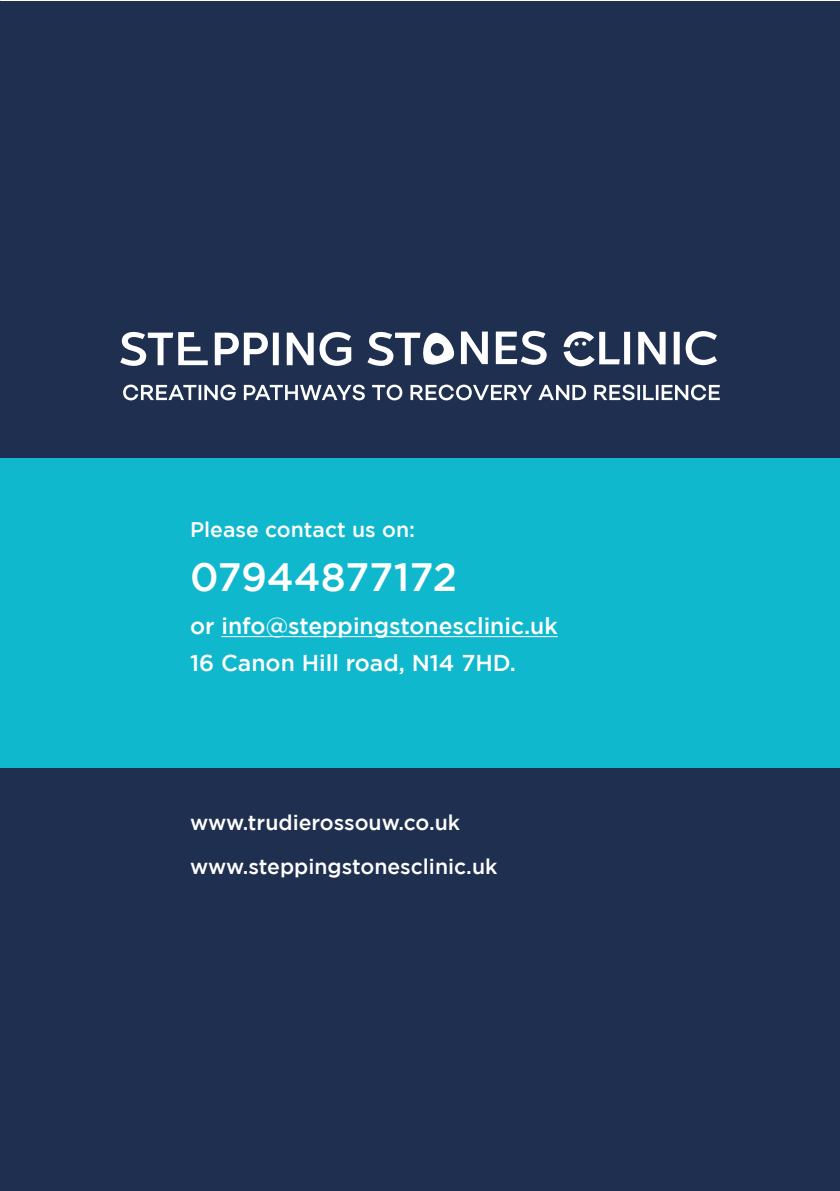
<style>
.page{position:relative;width:840px;height:1191px;background:#fff}
.page>*{position:absolute;margin:0;border:0;box-sizing:border-box;transform-origin:0 0}
.t1{font:500 39.4px "Gotham";color:#fff}
.t2{font:500 23px "Gotham";color:#fff}
.t3{font:500 21.2px "Gotham";color:#fff}
</style>
<div class="page">
<div style="left:0;top:2px;width:839px;height:1189px;background:#1f2f4f"></div>
<div style="left:0;top:458px;width:839px;height:309px;background:#0fb8cd"></div>
<hr style="left:221px;top:636px;width:336px;height:1px;background:#fff">
<svg style="left:123px;top:384px;width:596px;height:16px"></svg>
<svg style="left:215px;top:332px;width:136px;height:34px"></svg>
<svg style="left:460px;top:330px;width:86px;height:35px"></svg>
<svg style="left:120px;top:331px;width:88px;height:35px"></svg>
<svg style="left:367px;top:331px;width:87px;height:35px"></svg>
<svg style="left:563px;top:331px;width:153px;height:35px"></svg>
<div style="left:430px;top:343px;width:13px;height:13px;background:#1f2f4f;border-radius:50%"></div>
<p class="t3" style="left:190px;top:518px;width:226px">Please contact us on:</p>
<p class="t1" style="left:190px;top:555px;width:268px">07944877172</p>
<p class="t2" style="left:190px;top:612px;width:369px">or info@steppingstonesclinic.uk</p>
<p class="t2" style="left:190px;top:649px;width:327px">16 Canon Hill road, N14 7HD.</p>
<p class="t3" style="left:190px;top:810px;width:271px">www.trudierossouw.co.uk</p>
<p class="t3" style="left:190px;top:854px;width:309px">www.steppingstonesclinic.uk</p>
</div>
